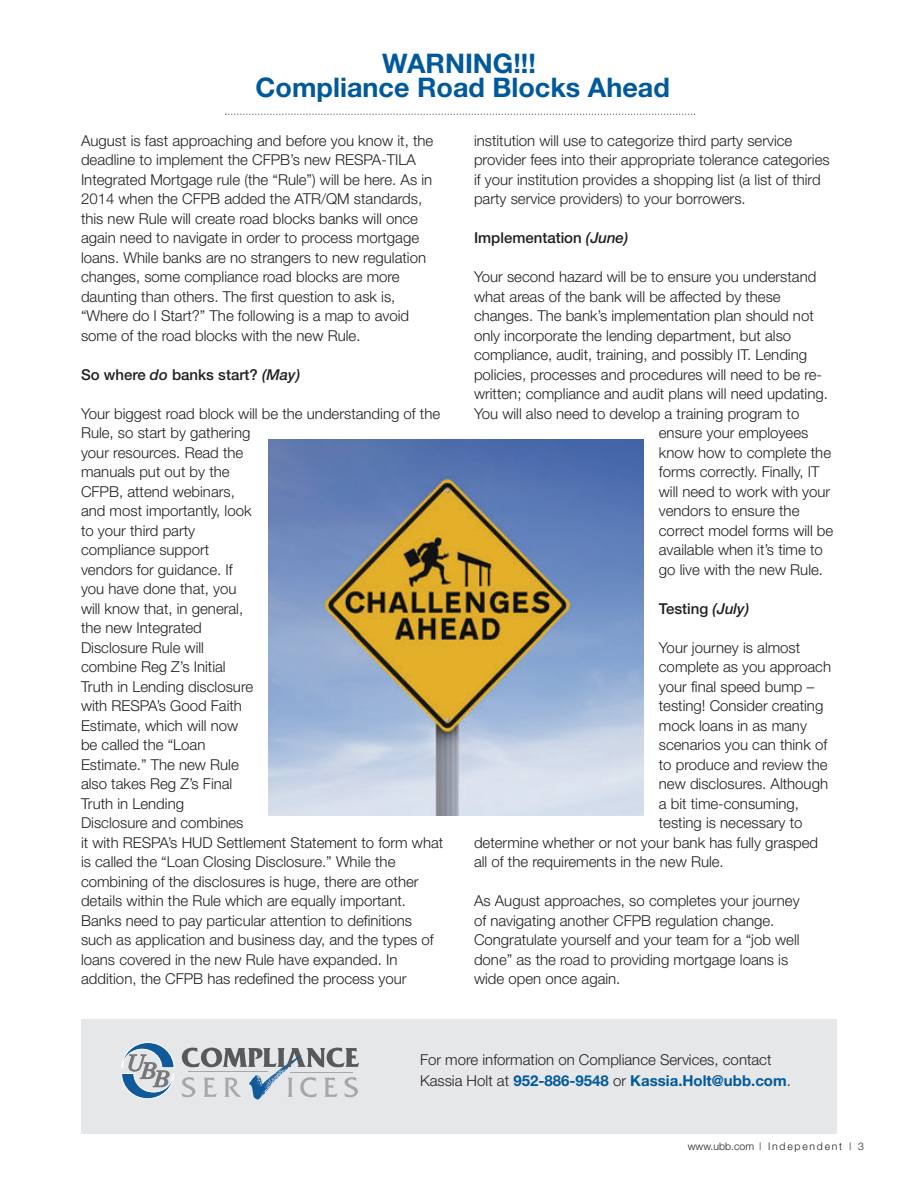
<style>
.page{position:relative;width:918px;height:1188px;background:#fff}
.page>*{position:absolute;margin:0;border:0;box-sizing:border-box;transform-origin:0 0}
.t1{font:700 27px/24px "Helvetica Neue";color:#00599b;text-align:center}
.t2{font:300 15px/19.5px "Helvetica Neue";color:#231f20}
.t3{font:500 15px "Helvetica Neue";color:#231f20}
.t4{font:300 10.5px "Helvetica Neue";letter-spacing:.165em;color:#231f20}
.s1{font-style:italic}
.s2{font-weight:700;color:#00599b}
</style>
<div class="page">
<div style="left:81px;top:1019px;width:756px;height:115px;background:#e6e7e9"></div>
<svg style="left:225px;top:114px;width:470px;height:1px"></svg>
<img style="left:269px;top:440px;width:375px;height:376px">
<svg style="left:122px;top:1042px;width:52px;height:57px"></svg>
<svg style="left:182px;top:1048px;width:177px;height:52px"></svg>
<h1 class="t1" style="left:256px;top:54px;width:416px">WARNING!!!<br>Compliance Road Blocks Ahead</h1>
<p class="t2" style="left:81px;top:132px;width:354px">August is fast approaching and before you know it, the deadline to implement the CFPB’s new RESPA-TILA Integrated Mortgage rule (the “Rule”) will be here. As in 2014 when the CFPB added the ATR/QM standards, this new Rule will create road blocks banks will once again need to navigate in order to process mortgage loans. While banks are no strangers to new regulation changes, some compliance road blocks are more daunting than others. The first question to ask is, “Where do I Start?” The following is a map to avoid some of the road blocks with the new Rule.</p>
<p class="t3" style="left:81px;top:369px;width:221px">So where <span class="s1">do</span> banks start? <span class="s1">(May)</span></p>
<p class="t2" style="left:81px;top:405px;width:364px">Your biggest road block will be the understanding of the<br>Rule, so start by gathering<br>your resources. Read the<br>manuals put out by the<br>CFPB, attend webinars,<br>and most importantly, look<br>to your third party<br>compliance support<br>vendors for guidance. If<br>you have done that, you<br>will know that, in general,<br>the new Integrated<br>Disclosure Rule will<br>combine Reg Z’s Initial<br>Truth in Lending disclosure<br>with RESPA’s Good Faith<br>Estimate, which will now<br>be called the “Loan<br>Estimate.” The new Rule<br>also takes Reg Z’s Final<br>Truth in Lending<br>Disclosure and combines<br>it with RESPA’s HUD Settlement Statement to form what is called the “Loan Closing Disclosure.” While the combining of the disclosures is huge, there are other details within the Rule which are equally important.<br>Banks need to pay particular attention to definitions such as application and business day, and the types of loans covered in the new Rule have expanded. In addition, the CFPB has redefined the process your</p>
<p class="t2" style="left:474px;top:132px;width:357px">institution will use to categorize third party service provider fees into their appropriate tolerance categories if your institution provides a shopping list (a list of third party service providers) to your borrowers.</p>
<p class="t3" style="left:474px;top:232px;width:156px">Implementation <span class="s1">(June)</span></p>
<p class="t2" style="left:474px;top:269px;width:344px">Your second hazard will be to ensure you understand</p>
<p class="t2" style="left:474px;top:288px;width:308px">what areas of the bank will be affected by these</p>
<p class="t2" style="left:474px;top:308px;width:341px">changes. The bank’s implementation plan should not</p>
<p class="t2" style="left:474px;top:327px;width:319px">only incorporate the lending department, but also</p>
<p class="t2" style="left:474px;top:347px;width:335px">compliance, audit, training, and possibly IT. Lending</p>
<p class="t2" style="left:474px;top:366px;width:350px">policies, processes and procedures will need to be re-</p>
<p class="t2" style="left:474px;top:386px;width:355px">written; compliance and audit plans will need updating.</p>
<p class="t2" style="left:474px;top:405px;width:327px">You will also need to develop a training program to</p>
<p class="t2" style="left:659px;top:425px;width:151px">ensure your employees</p>
<p class="t2" style="left:659px;top:444px;width:174px">know how to complete the</p>
<p class="t2" style="left:659px;top:464px;width:162px">forms correctly. Finally, IT</p>
<p class="t2" style="left:659px;top:483px;width:173px">will need to work with your</p>
<p class="t2" style="left:659px;top:503px;width:142px">vendors to ensure the</p>
<p class="t2" style="left:659px;top:522px;width:176px">correct model forms will be</p>
<p class="t2" style="left:659px;top:542px;width:165px">available when it’s time to</p>
<p class="t2" style="left:659px;top:561px;width:166px">go live with the new Rule.</p>
<p class="t3" style="left:659px;top:603px;width:92px">Testing <span class="s1">(July)</span></p>
<p class="t2" style="left:659px;top:639px;width:143px">Your journey is almost</p>
<p class="t2" style="left:659px;top:659px;width:174px">complete as you approach</p>
<p class="t2" style="left:659px;top:678px;width:157px">your final speed bump –</p>
<p class="t2" style="left:659px;top:698px;width:166px">testing! Consider creating</p>
<p class="t2" style="left:659px;top:717px;width:150px">mock loans in as many</p>
<p class="t2" style="left:659px;top:737px;width:170px">scenarios you can think of</p>
<p class="t2" style="left:659px;top:756px;width:170px">to produce and review the</p>
<p class="t2" style="left:659px;top:776px;width:171px">new disclosures. Although</p>
<p class="t2" style="left:659px;top:795px;width:142px">a bit time-consuming,</p>
<p class="t2" style="left:659px;top:815px;width:145px">testing is necessary to</p>
<p class="t2" style="left:474px;top:834px;width:346px">determine whether or not your bank has fully grasped</p>
<p class="t2" style="left:474px;top:854px;width:251px">all of the requirements in the new Rule.</p>
<p class="t2" style="left:474px;top:893px;width:327px">As August approaches, so completes your journey of navigating another CFPB regulation change.<br>Congratulate yourself and your team for a “job well done” as the road to providing mortgage loans is wide open once again.</p>
<p class="t2" style="left:420px;top:1051px;width:372px;line-height:21px">For more information on Compliance Services, contact<br>Kassia Holt at <span class="s2">952-886-9548</span> or <span class="s2">Kassia.Holt@ubb.com</span>.</p>
<p class="t4" style="left:688px;top:1142px;width:178px">www.ubb.com | Independent | 3</p>
</div>
